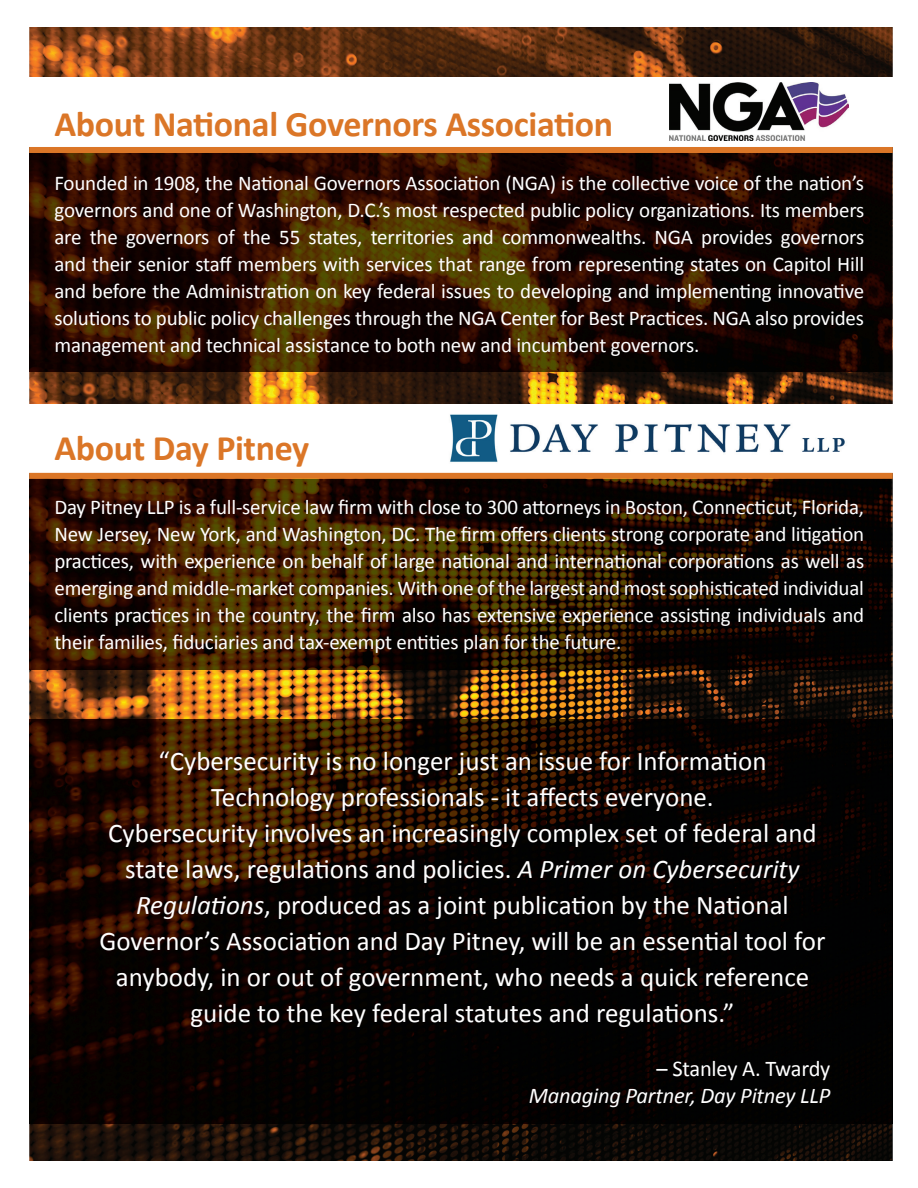
<style>
.page{position:relative;width:918px;height:1188px;background:#fff}
.page>*{position:absolute;margin:0;border:0;box-sizing:border-box;transform-origin:0 0}
.t1{font:700 36px "Calibri";letter-spacing:-.01em;color:#db7627}
.t2{font:27px/36px "Calibri";color:#fff;text-align:center}
.t3{font:italic 22.5px "Calibri";letter-spacing:-.01em;color:#fff}
.t4{font:22.5px "Calibri";letter-spacing:-.01em;color:#fff}
.t5{font:21px/27px "Calibri";letter-spacing:-.01em;color:#fff;text-align:justify}
.s1{font-style:italic}
</style>
<div class="page">
<img style="left:29px;top:27px;width:864px;height:1134px">
<div style="left:20px;top:404px;width:882px;height:69px;background:#fff"></div>
<div style="left:18px;top:78px;width:882px;height:69px;background:#fff"></div>
<img style="left:29px;top:719px;width:864px;height:404px">
<img style="left:29px;top:479px;width:862px;height:191px">
<img style="left:29px;top:153px;width:862px;height:219px">
<img style="left:450px;top:414px;width:395px;height:48px">
<img style="left:670px;top:82px;width:178px;height:59px">
<div style="left:29px;top:147px;width:864px;height:6px;background:#db7627"></div>
<div style="left:29px;top:473px;width:864px;height:6px;background:#db7627"></div>
<h1 class="t1" style="left:54px;top:101px;width:560px">About National Governors Association</h1>
<p class="t5" style="left:54px;top:169px;width:811px">Founded in 1908, the National Governors Association (NGA) is the collective voice of the nation’s governors and one of Washington, D.C.’s most respected public policy organizations. Its members are the governors of the 55 states, territories and commonwealths. NGA provides governors and their senior staff members with services that range from representing states on Capitol Hill and before the Administration on key federal issues to developing and implementing innovative solutions to public policy challenges through the NGA Center for Best Practices. NGA also provides management and technical assistance to both new and incumbent governors.</p>
<h1 class="t1" style="left:54px;top:425px;width:256px">About Day Pitney</h1>
<p class="t5" style="left:54px;top:493px;width:811px">Day Pitney LLP is a full-service law firm with close to 300 attorneys in Boston, Connecticut, Florida, New Jersey, New York, and Washington, DC. The firm offers clients strong corporate and litigation practices, with experience on behalf of large national and international corporations as well as emerging and middle-market companies. With one of the largest and most sophisticated individual clients practices in the country, the firm also has extensive experience assisting individuals and their families, fiduciaries and tax-exempt entities plan for the future.</p>
<p class="t2" style="left:99px;top:743px;width:728px">“Cybersecurity is no longer just an issue for Information Technology professionals - it affects everyone.<br>Cybersecurity involves an increasingly complex set of federal and state laws, regulations and policies. <span class="s1">A Primer on Cybersecurity Regulations</span>, produced as a joint publication by the National Governor’s Association and Day Pitney, will be an essential tool for anybody, in or out of government, who needs a quick reference guide to the key federal statutes and regulations.”</p>
<p class="t4" style="left:657px;top:1054px;width:175px">– Stanley A. Twardy</p>
<p class="t3" style="left:529px;top:1080px;width:303px">Managing Partner, Day Pitney LLP</p>
</div>
